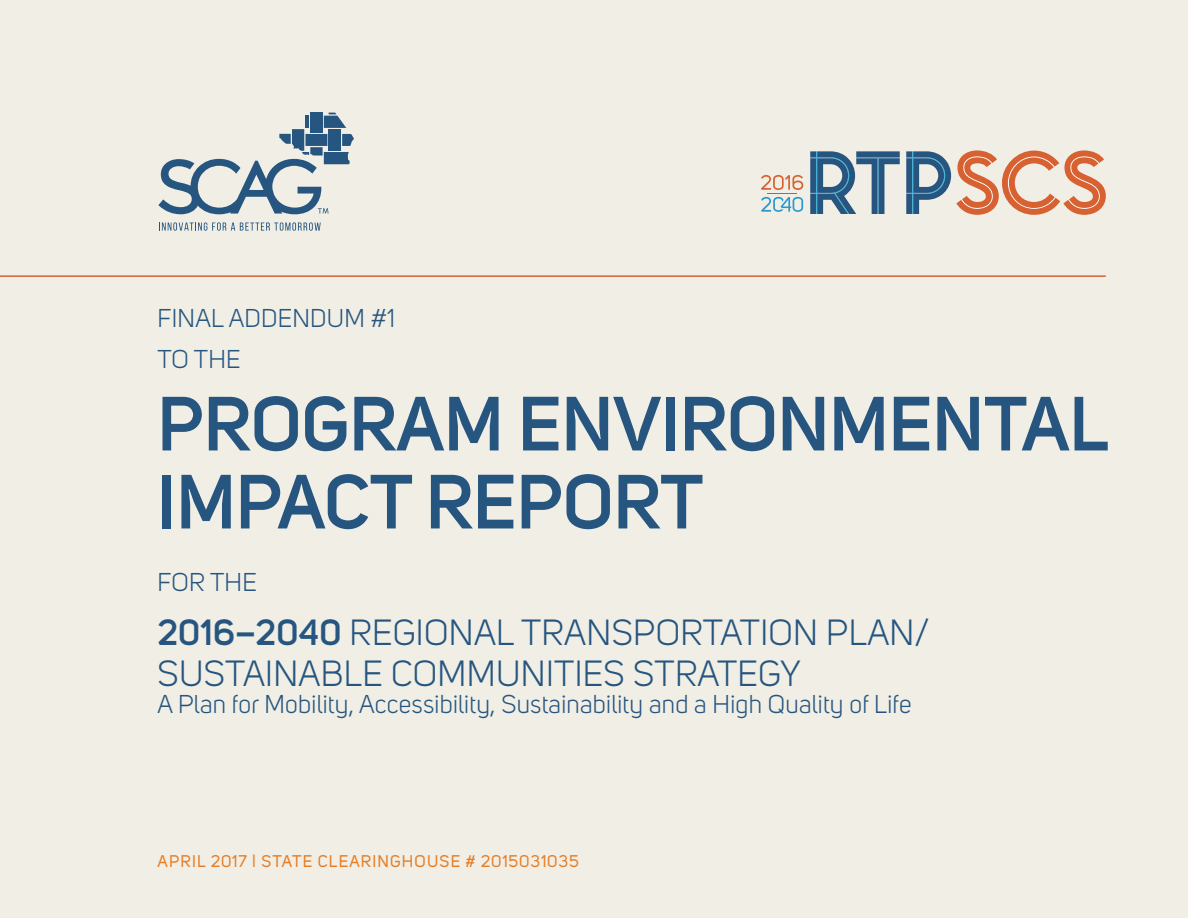
<style>
.page{position:relative;width:1188px;height:918px;background:#f0eee5}
.page>*{position:absolute;margin:0;border:0;box-sizing:border-box;transform-origin:0 0}
.t1{font:600 75.75px "Uni Sans";color:#26557f}
.titleCover{font:36px/40.5px "Uni Sans";letter-spacing:.01em;color:#26557f}
.planline{font:25.5px "Uni Sans";letter-spacing:.01em;color:#26557f}
.draft{font:25.5px/40.5px "Uni Sans";letter-spacing:.01em;color:#26557f}
.titleCover-2{font:25.5px "Uni Sans";letter-spacing:.01em;color:#26557f}
.DRAFTTxt{font:16.8px "Uni Sans";letter-spacing:.07em;color:#e67d25}
.s1{font-weight:600}
.s2{font-family:"Helvetica LT Std";font-stretch:condensed}
</style>
<div class="page">
<svg style="left:810px;top:151px;width:90px;height:63px;background:#829eb1"></svg>
<svg style="left:906px;top:150px;width:200px;height:65px;background:#cdac9c"></svg>
<svg style="left:761px;top:175px;width:42px;height:15px"></svg>
<svg style="left:761px;top:197px;width:42px;height:15px"></svg>
<hr style="left:767px;top:193px;width:30px;height:1px;background:#4382c4">
<hr style="left:0;top:275px;width:1106px;height:2px;background:#d76131">
<svg style="left:159px;top:222px;width:162px;height:9px"></svg>
<svg style="left:158px;top:113px;width:196px;height:101px;background:#b8c4c9"></svg>
<p class="draft" style="left:157px;top:298px;width:239px">FINAL ADDENDUM #1<br>TO THE</p>
<p class="t1" style="left:157px;top:367px;width:953px">PROGRAM ENVIRONMENTAL</p>
<p class="t1" style="left:157px;top:445px;width:548px">IMPACT REPORT</p>
<p class="titleCover-2" style="left:157px;top:568px;width:101px">FOR THE</p>
<p class="titleCover" style="left:157px;top:613px;width:773px"><span class="s1">2016–2040</span> REGIONAL TRANSPORTATION PLAN/<br>SUSTAINABLE COMMUNITIES STRATEGY</p>
<p class="planline" style="left:157px;top:690px;width:756px">A Plan for Mobility, Accessibility, Sustainability and a High Quality of Life</p>
<p class="DRAFTTxt" style="left:158px;top:852px;width:423px">APRIL 2017 <span class="s2">l</span> STATE CLEARINGHOUSE # 2015031035</p>
</div>
